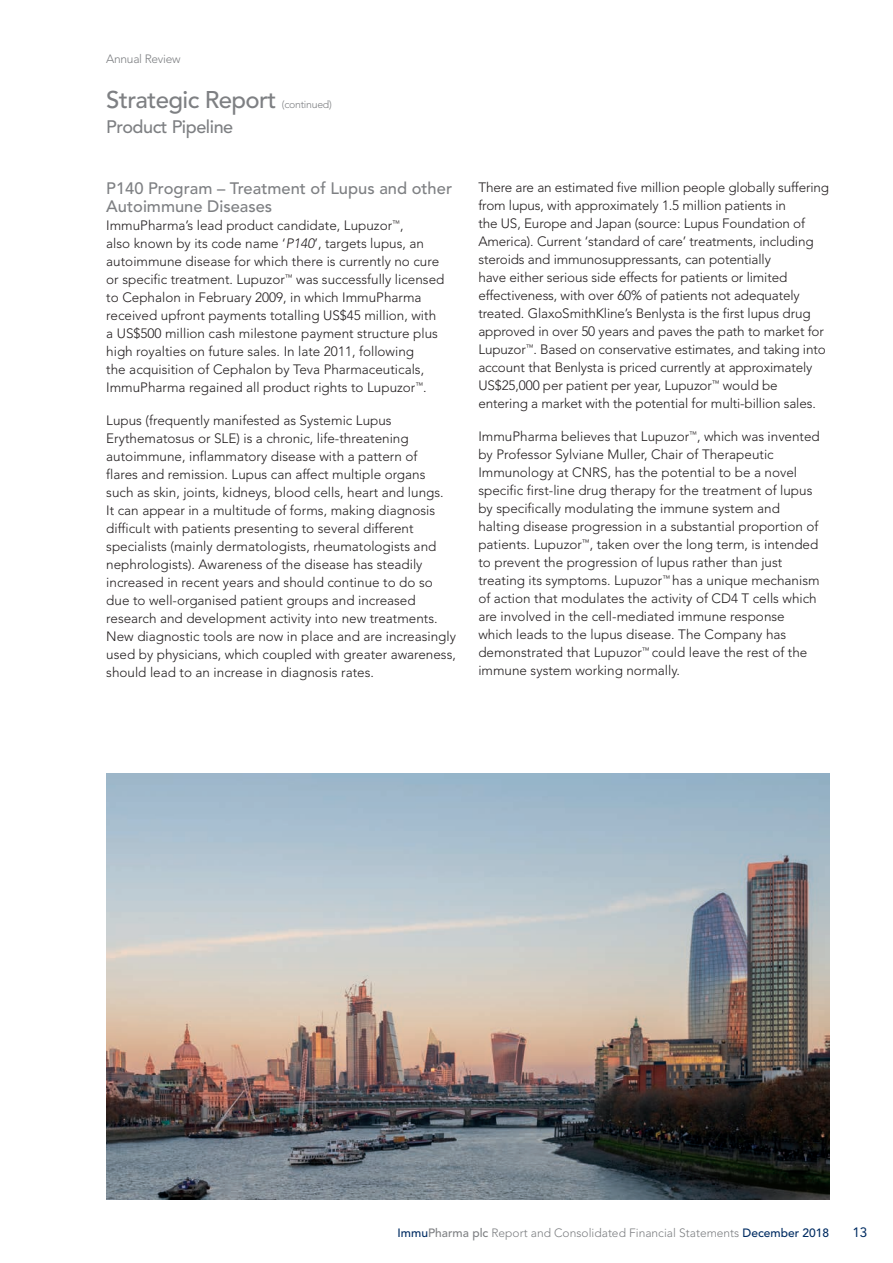
<style>
.page{position:relative;width:893px;height:1263px;background:#fff}
.page>*{position:absolute;margin:0;border:0;box-sizing:border-box;transform-origin:0 0}
.t1{font:500 24px "Avenir LT Std";letter-spacing:-.025em;color:#7e8083}
.t2{font:500 18px "Avenir LT Std";letter-spacing:-.025em;color:#7e8083}
.t3{font:500 16.5px/18px "Avenir LT Std";color:#7e8083}
.t4{font:300 13.5px/18px "Avenir LT Std";color:#231f20}
.t5{font:13.5px "Avenir LT Std";color:#002c62}
.t6{font:300 12px "Avenir";color:#7e8083}
.t7{font:300 12px "Avenir LT Std";letter-spacing:-.025em;color:#7e8083}
.t8{font:300 10.5px "Avenir LT Std";letter-spacing:-.025em;color:#7e8083}
.s1{font-style:italic}
.s2{font-family:"Avenir LT Std";font-weight:500;color:#002c62}
.s3{font-weight:500}
</style>
<div class="page">
<img style="left:106px;top:774px;width:723px;height:425px">
<p class="t7" style="left:106px;top:52px;width:76px">Annual Review</p>
<h1 class="t1" style="left:106px;top:86px;width:172px">Strategic Report</h1>
<p class="t8" style="left:282px;top:98px;width:51px">(continued)</p>
<h2 class="t2" style="left:106px;top:116px;width:128px">Product Pipeline</h2>
<p class="t3" style="left:106px;top:180px;width:347px">P140 Program – Treatment of Lupus and other<br>Autoimmune Diseases</p>
<p class="t4" style="left:106px;top:217px;width:340px">ImmuPharma’s lead product candidate, Lupuzor<sup>™</sup>,<br>also known by its code name ‘<span class="s1">P140</span>’, targets lupus, an autoimmune disease for which there is currently no cure or specific treatment. Lupuzor<sup>™</sup> was successfully licensed to Cephalon in February 2009, in which ImmuPharma received upfront payments totalling US$45 million, with a US$500 million cash milestone payment structure plus high royalties on future sales. In late 2011, following<br>the acquisition of Cephalon by Teva Pharmaceuticals, ImmuPharma regained all product rights to Lupuzor<sup>™</sup>.</p>
<p class="t4" style="left:106px;top:412px;width:351px">Lupus (frequently manifested as Systemic Lupus Erythematosus or SLE) is a chronic, life-threatening autoimmune, inflammatory disease with a pattern of<br>flares and remission. Lupus can affect multiple organs such as skin, joints, kidneys, blood cells, heart and lungs.<br>It can appear in a multitude of forms, making diagnosis difficult with patients presenting to several different specialists (mainly dermatologists, rheumatologists and nephrologists). Awareness of the disease has steadily increased in recent years and should continue to do so due to well-organised patient groups and increased research and development activity into new treatments.<br>New diagnostic tools are now in place and are increasingly used by physicians, which coupled with greater awareness, should lead to an increase in diagnosis rates.</p>
<p class="t4" style="left:478px;top:178px;width:352px">There are an estimated five million people globally suffering from lupus, with approximately 1.5 million patients in<br>the US, Europe and Japan (source: Lupus Foundation of America). Current ‘standard of care’ treatments, including steroids and immunosuppressants, can potentially<br>have either serious side effects for patients or limited effectiveness, with over 60% of patients not adequately treated. GlaxoSmithKline’s Benlysta is the first lupus drug approved in over 50 years and paves the path to market for Lupuzor<sup>™</sup>. Based on conservative estimates, and taking into account that Benlysta is priced currently at approximately US$25,000 per patient per year, Lupuzor<sup>™</sup> would be entering a market with the potential for multi-billion sales.</p>
<p class="t4" style="left:478px;top:427px;width:343px">ImmuPharma believes that Lupuzor<sup>™</sup>, which was invented by Professor Sylviane Muller, Chair of Therapeutic Immunology at CNRS, has the potential to be a novel specific first-line drug therapy for the treatment of lupus by specifically modulating the immune system and halting disease progression in a substantial proportion of patients. Lupuzor<sup>™</sup>, taken over the long term, is intended to prevent the progression of lupus rather than just treating its symptoms. Lupuzor<sup>™</sup> has a unique mechanism of action that modulates the activity of CD4 T cells which are involved in the cell-mediated immune response which leads to the lupus disease. The Company has demonstrated that Lupuzor<sup>™</sup> could leave the rest of the immune system working normally.</p>
<p class="t6" style="left:398px;top:1226px;width:433px"><span class="s2">Immu</span><span class="s3">Pharma plc</span> Report and Consolidated Financial Statements <span class="s2">December 2018</span></p>
<p class="t5" style="left:852px;top:1225px;width:17px">13</p>
</div>
